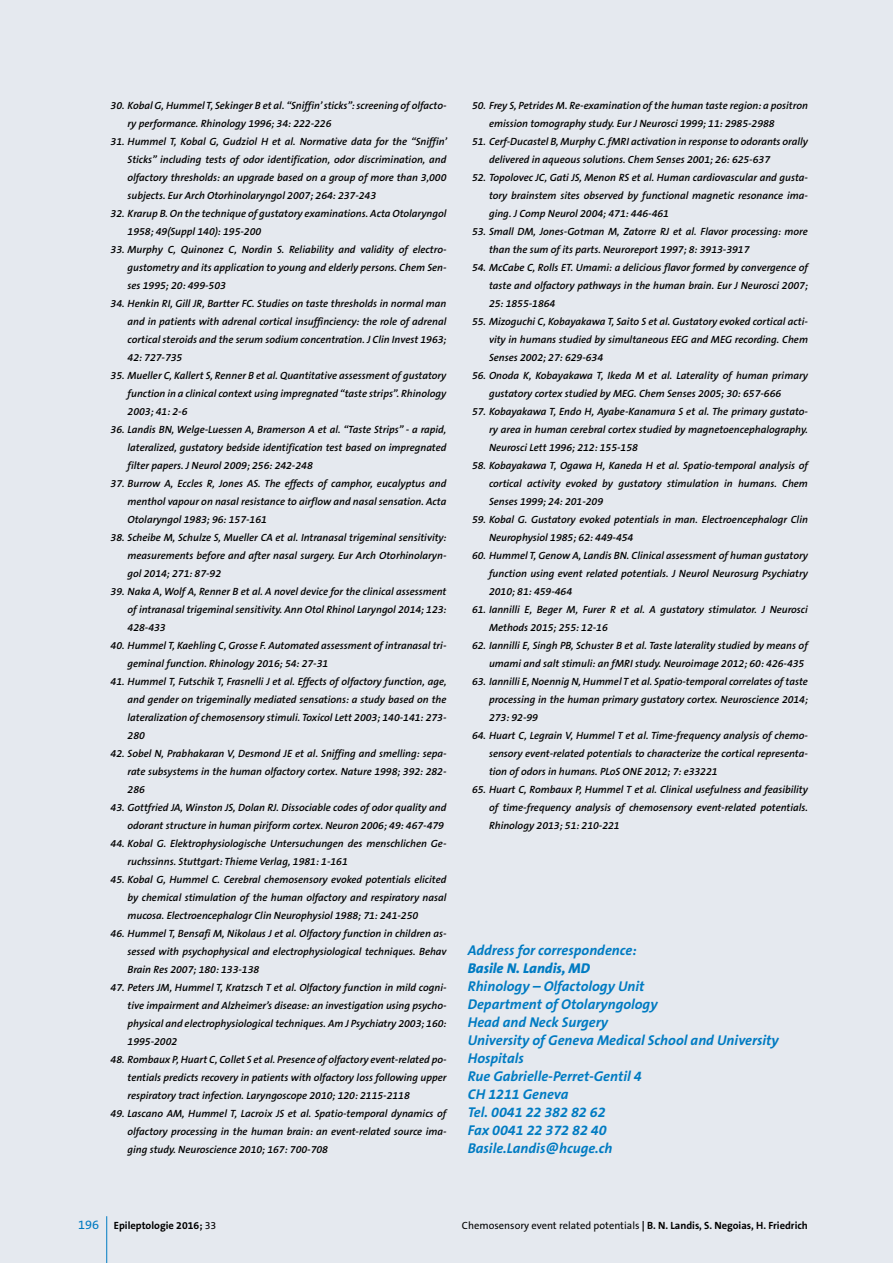
<style>
.page{position:relative;width:893px;height:1263px;background:#e5e9ef}
.page>*{position:absolute;margin:0;border:0;box-sizing:border-box;transform-origin:0 0}
.t1{font:italic 700 14.25px/18px "The Sans B W7";color:#007bc2}
.t2{font:italic 800 14.25px "The Sans B W8";color:#007bc2}
.t3{font:italic 600 10.5px/18px "The Sans B W6";color:#000;text-align:justify}
.t4{font:10.5px "The Sans B W5 Plain";color:#000}
.t5{font:700 10.5px "The Sans B W7";color:#000}
.s1{font-family:"The Sans B W5 Plain";font-weight:400;font-size:12.75px;color:#007bc2}
.s2{font-family:"The Sans B W5 Plain";font-weight:400}
.s3{font-family:"The Sans B W7";font-weight:700}
</style>
<div class="page">
<hr style="left:106px;top:1216px;width:1px;height:47px;background:#007bc2">
<hr style="left:892px;top:101px;width:1px;height:531px;background:#459ed3">
<p class="t3" style="left:128px;top:97px;width:320px;text-indent:-17px">30. Kobal G, Hummel T, Sekinger B et al. “Sniffin’ sticks”: screening of olfacto&shy;ry performance. Rhinology 1996; 34: 222-226</p>
<p class="t3" style="left:128px;top:133px;width:321px;text-indent:-17px">31. Hummel T, Kobal G, Gudziol H et al. Normative data for the “Sniffin’ Sticks” including tests of odor identification, odor discrimination, and olfactory thresholds: an upgrade based on a group of more than 3,000 subjects. Eur Arch Otorhinolaryngol 2007; 264: 237-243</p>
<p class="t3" style="left:128px;top:205px;width:320px;text-indent:-17px">32. Krarup B. On the technique of gustatory examinations. Acta Otolaryngol<br>1958; 49(Suppl 140): 195-200</p>
<p class="t3" style="left:128px;top:241px;width:320px;text-indent:-17px">33. Murphy C, Quinonez C, Nordin S. Reliability and validity of electro&shy;gustometry and its application to young and elderly persons. Chem Sen&shy;ses 1995; 20: 499-503</p>
<p class="t3" style="left:128px;top:295px;width:321px;text-indent:-17px">34. Henkin RI, Gill JR, Bartter FC. Studies on taste thresholds in normal man and in patients with adrenal cortical insuffinciency: the role of adrenal cortical steroids and the serum sodium concentration. J Clin Invest 1963; 42: 727-735</p>
<p class="t3" style="left:128px;top:367px;width:320px;text-indent:-17px">35. Mueller C, Kallert S, Renner B et al. Quantitative assessment of gustatory function in a clinical context using impregnated “taste strips”. Rhinology 2003; 41: 2-6</p>
<p class="t3" style="left:128px;top:421px;width:320px;text-indent:-17px">36. Landis BN, Welge-Luessen A, Bramerson A et al. “Taste Strips” - a rapid, lateralized, gustatory bedside identification test based on impregnated filter papers. J Neurol 2009; 256: 242-248</p>
<p class="t3" style="left:128px;top:475px;width:320px;text-indent:-17px">37. Burrow A, Eccles R, Jones AS. The effects of camphor, eucalyptus and menthol vapour on nasal resistance to airflow and nasal sensation. Acta Otolaryngol 1983; 96: 157-161</p>
<p class="t3" style="left:128px;top:529px;width:321px;text-indent:-17px">38. Scheibe M, Schulze S, Mueller CA et al. Intranasal trigeminal sensitivity: measurements before and after nasal surgery. Eur Arch Otorhinolaryn&shy;gol 2014; 271: 87-92</p>
<p class="t3" style="left:128px;top:583px;width:321px;text-indent:-17px">39. Naka A, Wolf A, Renner B et al. A novel device for the clinical assessment of intranasal trigeminal sensitivity. Ann Otol Rhinol Laryngol 2014; 123:<br>428-433</p>
<p class="t3" style="left:128px;top:637px;width:320px;text-indent:-17px">40. Hummel T, Kaehling C, Grosse F. Automated assessment of intranasal tri&shy;geminal function. Rhinology 2016; 54: 27-31</p>
<p class="t3" style="left:128px;top:673px;width:320px;text-indent:-17px">41. Hummel T, Futschik T, Frasnelli J et al. Effects of olfactory function, age, and gender on trigeminally mediated sensations: a study based on the lateralization of chemosensory stimuli. Toxicol Lett 2003; 140-141: 273- 280</p>
<p class="t3" style="left:128px;top:745px;width:320px;text-indent:-17px">42. Sobel N, Prabhakaran V, Desmond JE et al. Sniffing and smelling: sepa&shy;rate subsystems in the human olfactory cortex. Nature 1998; 392: 282- 286</p>
<p class="t3" style="left:111px;top:799px;width:337px;text-align:right">43. Gottfried JA, Winston JS, Dolan RJ. Dissociable codes of odor quality and odorant structure in human piriform cortex. Neuron 2006; 49: 467-479</p>
<p class="t3" style="left:128px;top:835px;width:320px;text-indent:-17px">44. Kobal G. Elektrophysiologische Untersuchungen des menschlichen Ge&shy;ruchssinns. Stuttgart: Thieme Verlag, 1981: 1-161</p>
<p class="t3" style="left:128px;top:871px;width:320px;text-indent:-17px">45. Kobal G, Hummel C. Cerebral chemosensory evoked potentials elicited by chemical stimulation of the human olfactory and respiratory nasal mucosa. Electroencephalogr Clin Neurophysiol 1988; 71: 241-250</p>
<p class="t3" style="left:128px;top:925px;width:320px;text-indent:-17px">46. Hummel T, Bensafi M, Nikolaus J et al. Olfactory function in children as&shy;sessed with psychophysical and electrophysiological techniques. Behav Brain Res 2007; 180: 133-138</p>
<p class="t3" style="left:128px;top:979px;width:321px;text-indent:-17px">47. Peters JM, Hummel T, Kratzsch T et al. Olfactory function in mild cogni&shy;tive impairment and Alzheimer’s disease: an investigation using psycho&shy;physical and electrophysiological techniques. Am J Psychiatry 2003; 160:<br>1995-2002</p>
<p class="t3" style="left:128px;top:1051px;width:320px;text-indent:-17px">48. Rombaux P, Huart C, Collet S et al. Presence of olfactory event-related po&shy;tentials predicts recovery in patients with olfactory loss following upper respiratory tract infection. Laryngoscope 2010; 120: 2115-2118</p>
<p class="t3" style="left:128px;top:1105px;width:320px;text-indent:-17px">49. Lascano AM, Hummel T, Lacroix JS et al. Spatio-temporal dynamics of olfactory processing in the human brain: an event-related source ima&shy;ging study. Neuroscience 2010; 167: 700-708</p>
<p class="t3" style="left:489px;top:97px;width:320px;text-indent:-17px">50. Frey S, Petrides M. Re-examination of the human taste region: a positron emission tomography study. Eur J Neurosci 1999; 11: 2985-2988</p>
<p class="t3" style="left:489px;top:133px;width:320px;text-indent:-17px">51. Cerf-Ducastel B, Murphy C. fMRI activation in response to odorants orally delivered in aqueous solutions. Chem Senses 2001; 26: 625-637</p>
<p class="t3" style="left:489px;top:169px;width:320px;text-indent:-17px">52. Topolovec JC, Gati JS, Menon RS et al. Human cardiovascular and gusta&shy;tory brainstem sites observed by functional magnetic resonance ima&shy;ging. J Comp Neurol 2004; 471: 446-461</p>
<p class="t3" style="left:489px;top:223px;width:320px;text-indent:-17px">53. Small DM, Jones-Gotman M, Zatorre RJ et al. Flavor processing: more than the sum of its parts. Neuroreport 1997; 8: 3913-3917</p>
<p class="t3" style="left:489px;top:259px;width:321px;text-indent:-17px">54. McCabe C, Rolls ET. Umami: a delicious flavor formed by convergence of taste and olfactory pathways in the human brain. Eur J Neurosci 2007; 25: 1855-1864</p>
<p class="t3" style="left:489px;top:313px;width:320px;text-indent:-17px">55. Mizoguchi C, Kobayakawa T, Saito S et al. Gustatory evoked cortical acti&shy;vity in humans studied by simultaneous EEG and MEG recording. Chem Senses 2002; 27: 629-634</p>
<p class="t3" style="left:489px;top:367px;width:320px;text-indent:-17px">56. Onoda K, Kobayakawa T, Ikeda M et al. Laterality of human primary gustatory cortex studied by MEG. Chem Senses 2005; 30: 657-666</p>
<p class="t3" style="left:489px;top:403px;width:320px;text-indent:-17px">57. Kobayakawa T, Endo H, Ayabe-Kanamura S et al. The primary gustato&shy;ry area in human cerebral cortex studied by magnetoencephalography.<br>Neurosci Lett 1996; 212: 155-158</p>
<p class="t3" style="left:489px;top:457px;width:320px;text-indent:-17px">58. Kobayakawa T, Ogawa H, Kaneda H et al. Spatio-temporal analysis of cortical activity evoked by gustatory stimulation in humans. Chem Senses 1999; 24: 201-209</p>
<p class="t3" style="left:489px;top:511px;width:320px;text-indent:-17px">59. Kobal G. Gustatory evoked potentials in man. Electroencephalogr Clin<br>Neurophysiol 1985; 62: 449-454</p>
<p class="t3" style="left:489px;top:547px;width:320px;text-indent:-17px">60. Hummel T, Genow A, Landis BN. Clinical assessment of human gustatory function using event related potentials. J Neurol Neurosurg Psychiatry 2010; 81: 459-464</p>
<p class="t3" style="left:489px;top:601px;width:320px;text-indent:-17px">61. Iannilli E, Beger M, Furer R et al. A gustatory stimulator. J Neurosci<br>Methods 2015; 255: 12-16</p>
<p class="t3" style="left:489px;top:637px;width:320px;text-indent:-17px">62. Iannilli E, Singh PB, Schuster B et al. Taste laterality studied by means of umami and salt stimuli: an fMRI study. Neuroimage 2012; 60: 426-435</p>
<p class="t3" style="left:489px;top:673px;width:321px;text-indent:-17px">63. Iannilli E, Noennig N, Hummel T et al. Spatio-temporal correlates of taste processing in the human primary gustatory cortex. Neuroscience 2014; 273: 92-99</p>
<p class="t3" style="left:489px;top:727px;width:320px;text-indent:-17px">64. Huart C, Legrain V, Hummel T et al. Time-frequency analysis of chemo&shy;sensory event-related potentials to characterize the cortical representa&shy;tion of odors in humans. PLoS ONE 2012; 7: e33221</p>
<p class="t3" style="left:489px;top:781px;width:320px;text-indent:-17px">65. Huart C, Rombaux P, Hummel T et al. Clinical usefulness and feasibility of time-frequency analysis of chemosensory event-related potentials.<br>Rhinology 2013; 51: 210-221</p>
<h1 class="t1" style="left:468px;top:942px;width:170px">Address for correspondence:</h1>
<h1 class="t2" style="left:468px;top:959px;width:124px">Basile N. Landis, MD</h1>
<p class="t1" style="left:468px;top:978px;width:312px">Rhinology – Olfactology Unit<br>Department of Otolaryngology<br>Head and Neck Surgery<br>University of Geneva Medical School and University<br>Hospitals<br>Rue Gabrielle-Perret-Gentil 4<br>CH 1211 Geneva<br>Tel. 0041 22 382 82 62<br>Fax 0041 22 372 82 40<br>Basile.Landis@hcuge.ch</p>
<p class="t5" style="left:78px;top:1218px;width:140px"><span class="s1">196</span> Epileptologie 2016; <span class="s2">33</span></p>
<p class="t4" style="left:462px;top:1218px;width:347px">Chemosensory event related potentials <span class="s3">| B. N. Landis, S. Negoias, H. Friedrich</span></p>
</div>
